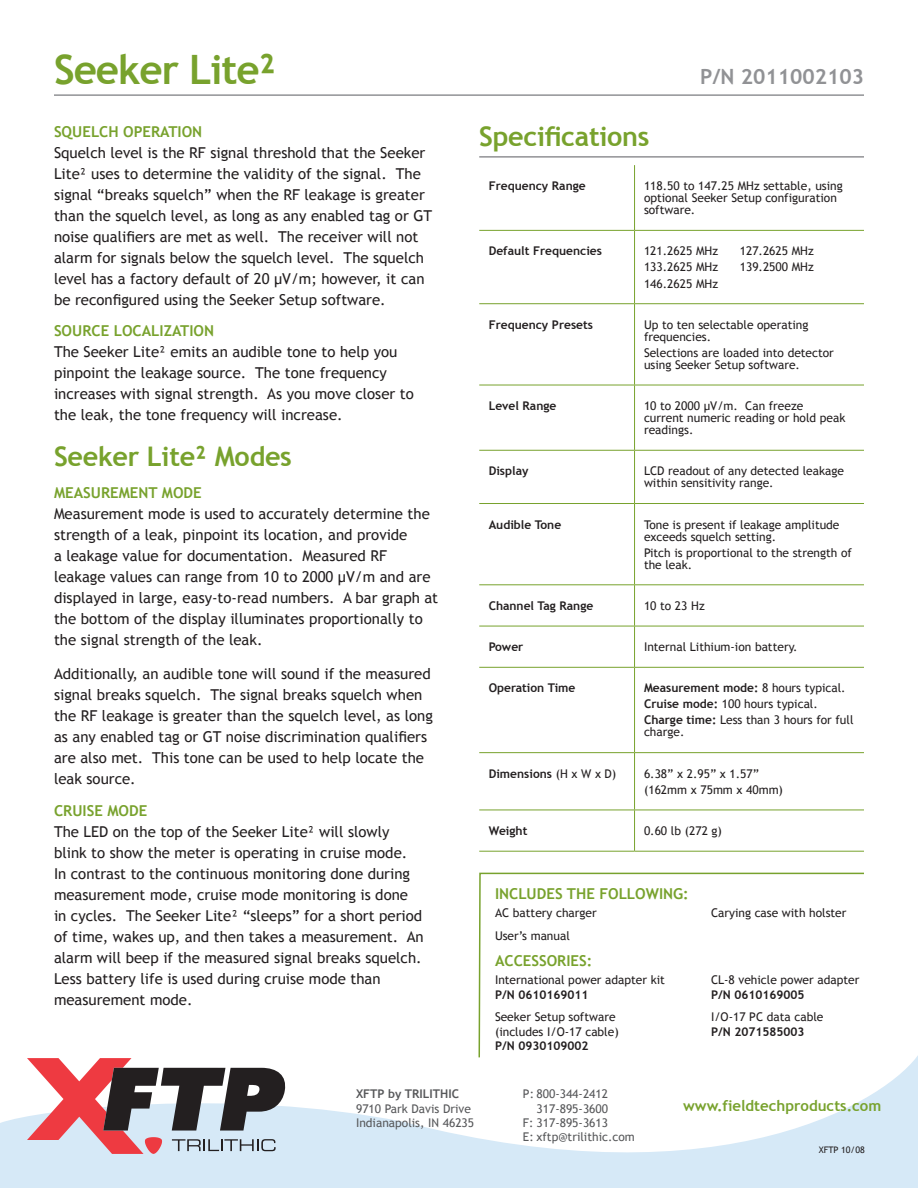
<style>
.page{position:relative;width:918px;height:1188px;background:#fff}
.page>*{position:absolute;margin:0;border:0;box-sizing:border-box;transform-origin:0 0}
.Title_-_page_2{font:700 40.5px "Trebuchet MS";letter-spacing:-.025em;color:#78a22d}
.Headline_1{font:700 27px "Trebuchet MS";letter-spacing:-.01em;color:#78a22d}
.Sub_Title{font:700 21px "Trebuchet MS";color:#919295}
.Body_Text{font:15px/21px "Trebuchet MS";color:#231f20}
.Headline_3{font:700 15px "Trebuchet MS";color:#78a22d}
.Accessory_Headline{font:700 15px "Trebuchet MS";color:#78a22d}
.Footer_Web{font:700 15px "Trebuchet MS";color:#78a22d}
.Table_Text{font:12px/12px "Trebuchet MS";color:#231f20}
.Table_Text-2{font:700 12px "Trebuchet MS";color:#231f20}
.Notes_Text_Bulleted{font:12px "Trebuchet MS";color:#231f20}
.t1{font:12px "Trebuchet MS";color:#57585a}
.Notes_Text_Bulleted-2{font:700 12px "Trebuchet MS";color:#231f20}
.t2{font:700 12px "Trebuchet MS";color:#57585a}
.Rev_Level{font:9px "Trebuchet MS";color:#231f20}
.s1{font-weight:400}
.s2{font-weight:700}
</style>
<div class="page">
<svg style="left:0;top:1055px;width:918px;height:133px"></svg>
<svg style="left:27px;top:1058px;width:258px;height:96px"></svg>
<hr style="left:54px;top:94px;width:810px;height:2px;background:#919295">
<hr style="left:479px;top:156px;width:385px;height:2px;background:#919295">
<hr style="left:634px;top:165px;width:1px;height:65px;background:#78a22d">
<hr style="left:479px;top:230px;width:156px;height:1px;background:#78a22d">
<hr style="left:635px;top:230px;width:229px;height:1px;background:#78a22d">
<hr style="left:634px;top:231px;width:1px;height:72px;background:#78a22d">
<hr style="left:479px;top:303px;width:156px;height:1px;background:#78a22d">
<hr style="left:635px;top:303px;width:229px;height:1px;background:#78a22d">
<hr style="left:634px;top:304px;width:1px;height:81px;background:#78a22d">
<hr style="left:479px;top:385px;width:156px;height:1px;background:#78a22d">
<hr style="left:635px;top:385px;width:229px;height:1px;background:#78a22d">
<hr style="left:634px;top:385px;width:1px;height:65px;background:#78a22d">
<hr style="left:479px;top:450px;width:156px;height:1px;background:#78a22d">
<hr style="left:635px;top:450px;width:229px;height:1px;background:#78a22d">
<hr style="left:634px;top:451px;width:1px;height:52px;background:#78a22d">
<hr style="left:479px;top:503px;width:156px;height:1px;background:#78a22d">
<hr style="left:635px;top:503px;width:229px;height:1px;background:#78a22d">
<hr style="left:634px;top:504px;width:1px;height:80px;background:#78a22d">
<hr style="left:479px;top:584px;width:156px;height:1px;background:#78a22d">
<hr style="left:635px;top:584px;width:229px;height:1px;background:#78a22d">
<hr style="left:634px;top:585px;width:1px;height:41px;background:#78a22d">
<hr style="left:479px;top:626px;width:156px;height:1px;background:#78a22d">
<hr style="left:635px;top:626px;width:229px;height:1px;background:#78a22d">
<hr style="left:634px;top:626px;width:1px;height:41px;background:#78a22d">
<hr style="left:479px;top:667px;width:156px;height:1px;background:#78a22d">
<hr style="left:635px;top:667px;width:229px;height:1px;background:#78a22d">
<hr style="left:634px;top:668px;width:1px;height:84px;background:#78a22d">
<hr style="left:479px;top:752px;width:156px;height:1px;background:#78a22d">
<hr style="left:635px;top:752px;width:229px;height:1px;background:#78a22d">
<hr style="left:634px;top:753px;width:1px;height:57px;background:#78a22d">
<hr style="left:479px;top:810px;width:156px;height:1px;background:#78a22d">
<hr style="left:635px;top:810px;width:229px;height:1px;background:#78a22d">
<hr style="left:634px;top:810px;width:1px;height:41px;background:#78a22d">
<hr style="left:479px;top:851px;width:156px;height:1px;background:#78a22d">
<hr style="left:635px;top:851px;width:229px;height:1px;background:#78a22d">
<svg style="left:478px;top:872px;width:388px;height:187px"></svg>
<p class="Title_-_page_2" style="left:54px;top:44px;width:225px">Seeker Lite²</p>
<p class="Headline_3" style="left:54px;top:122px;width:38px">Squelch</p>
<p class="Headline_3" style="left:123px;top:122px;width:81px">Operatio n</p>
<p class="Body_Text" style="left:54px;top:142px;width:380px">Squelch level is the RF signal threshold that the Seeker Lite² uses to determine the validity of the signal. The signal “breaks squelch” when the RF leakage is greater than the squelch level, as long as any enabled tag or GT noise qualifiers are met as well. The receiver will not alarm for signals below the squelch level. The squelch level has a factory default of 20 μV/m; however, it can be reconfigured using the Seeker Setup software.</p>
<p class="Headline_3" style="left:54px;top:322px;width:38px">Source</p>
<p class="Headline_3" style="left:114px;top:322px;width:102px">Locali zatio n</p>
<p class="Body_Text" style="left:54px;top:342px;width:361px">The Seeker Lite² emits an audible tone to help you pinpoint the leakage source. The tone frequency increases with signal strength. As you move closer to the leak, the tone frequency will increase.</p>
<p class="Headline_1" style="left:54px;top:440px;width:239px">Seeker Lite² Modes</p>
<p class="Headline_3" style="left:54px;top:483px;width:57px">Measureme</p>
<p class="Headline_3" style="left:138px;top:483px;width:45px">nt Mode</p>
<p class="Body_Text" style="left:54px;top:503px;width:386px">Measurement mode is used to accurately determine the strength of a leak, pinpoint its location, and provide<br>a leakage value for documentation. Measured RF leakage values can range from 10 to 2000 μV/m and are displayed in large, easy-to-read numbers. A bar graph at the bottom of the display illuminates proportionally to the signal strength of the leak.</p>
<p class="Body_Text" style="left:54px;top:664px;width:380px">Additionally, an audible tone will sound if the measured signal breaks squelch. The signal breaks squelch when the RF leakage is greater than the squelch level, as long as any enabled tag or GT noise discrimination qualifiers are also met. This tone can be used to help locate the leak source.</p>
<p class="Headline_3" style="left:54px;top:801px;width:75px">Cruise Mode</p>
<p class="Body_Text" style="left:54px;top:821px;width:371px">The LED on the top of the Seeker Lite² will slowly blink to show the meter is operating in cruise mode.<br>In contrast to the continuous monitoring done during measurement mode, cruise mode monitoring is done in cycles. The Seeker Lite² “sleeps” for a short period of time, wakes up, and then takes a measurement. An alarm will beep if the measured signal breaks squelch.<br>Less battery life is used during cruise mode than measurement mode.</p>
<p class="Headline_1" style="left:479px;top:119px;width:172px">Specifications</p>
<p class="Sub_Title" style="left:700px;top:63px;width:165px">P/N 2011002103</p>
<p class="Table_Text-2" style="left:489px;top:178px;width:98px">Frequency Range</p>
<p class="Table_Text" style="left:644px;top:180px;width:200px">118.50 to 147.25 MHz settable, using optional Seeker Setup configuration software.</p>
<p class="Table_Text-2" style="left:489px;top:244px;width:115px">Default Frequencies</p>
<p class="Table_Text" style="left:644px;top:245px;width:76px">121.2625 MHz</p>
<p class="Table_Text" style="left:740px;top:245px;width:76px">127.2625 MHz</p>
<p class="Table_Text" style="left:644px;top:261px;width:76px">133.2625 MHz</p>
<p class="Table_Text" style="left:740px;top:261px;width:76px">139.2500 MHz</p>
<p class="Table_Text" style="left:644px;top:277px;width:76px">146.2625 MHz</p>
<p class="Table_Text-2" style="left:489px;top:317px;width:106px">Frequency Presets</p>
<p class="Table_Text" style="left:644px;top:319px;width:166px">Up to ten selectable operating frequencies.</p>
<p class="Table_Text" style="left:644px;top:347px;width:191px">Selections are loaded into detector using Seeker Setup software.</p>
<p class="Table_Text-2" style="left:489px;top:398px;width:69px">Level Range</p>
<p class="Table_Text" style="left:644px;top:400px;width:203px">10 to 2000 μV/m. Can freeze current numeric reading or hold peak readings.</p>
<p class="Table_Text-2" style="left:489px;top:464px;width:41px">Display</p>
<p class="Table_Text" style="left:644px;top:465px;width:201px">LCD readout of any detected leakage within sensitivity range.</p>
<p class="Table_Text-2" style="left:489px;top:517px;width:74px">Audible Tone</p>
<p class="Table_Text" style="left:644px;top:518px;width:197px">Tone is present if leakage amplitude exceeds squelch setting.</p>
<p class="Table_Text" style="left:644px;top:547px;width:209px">Pitch is proportional to the strength of the leak.</p>
<p class="Table_Text-2" style="left:489px;top:598px;width:106px">Channel Tag Range</p>
<p class="Table_Text" style="left:644px;top:600px;width:62px">10 to 23 Hz</p>
<p class="Table_Text-2" style="left:489px;top:639px;width:36px">Power</p>
<p class="Table_Text" style="left:644px;top:641px;width:155px">Internal Lithium-ion battery.</p>
<p class="Table_Text-2" style="left:489px;top:681px;width:88px">Operation Time</p>
<p class="Table_Text-2" style="left:644px;top:681px;width:203px">Measurement mode: <span class="s1">8 hours typical.</span></p>
<p class="Table_Text" style="left:644px;top:698px;width:175px"><span class="s2">Cruise mode:</span> 100 hours typical.</p>
<p class="Table_Text" style="left:644px;top:714px;width:211px"><span class="s2">Charge time:</span> Less than 3 hours for full charge.</p>
<p class="Table_Text-2" style="left:489px;top:766px;width:129px">Dimensions <span class="s1">(H x W x D)</span></p>
<p class="Table_Text" style="left:644px;top:768px;width:117px">6.38” x 2.95” x 1.57”</p>
<p class="Table_Text" style="left:644px;top:784px;width:141px">(162mm x 75mm x 40mm)</p>
<p class="Table_Text-2" style="left:489px;top:823px;width:40px">Weight</p>
<p class="Table_Text" style="left:644px;top:825px;width:80px">0.60 lb (272 g)</p>
<p class="Accessory_Headline" style="left:495px;top:884px;width:195px">INCLUDES THE FOLLOWING:</p>
<p class="Notes_Text_Bulleted" style="left:495px;top:906px;width:103px">AC battery charger</p>
<p class="Notes_Text_Bulleted" style="left:711px;top:906px;width:137px">Carying case with holster</p>
<p class="Notes_Text_Bulleted" style="left:495px;top:928px;width:76px">User’s manual</p>
<p class="Accessory_Headline" style="left:495px;top:951px;width:99px">ACCESSORIES:</p>
<p class="Notes_Text_Bulleted" style="left:495px;top:973px;width:171px">International power adapter kit</p>
<p class="Notes_Text_Bulleted" style="left:711px;top:973px;width:150px">CL-8 vehicle power adapter</p>
<p class="Notes_Text_Bulleted-2" style="left:495px;top:987px;width:95px">P/N 0610169011</p>
<p class="Notes_Text_Bulleted-2" style="left:711px;top:987px;width:95px">P/N 0610169005</p>
<p class="Notes_Text_Bulleted" style="left:495px;top:1010px;width:122px">Seeker Setup software</p>
<p class="Notes_Text_Bulleted" style="left:711px;top:1010px;width:114px">I/O-17 PC data cable</p>
<p class="Notes_Text_Bulleted" style="left:495px;top:1024px;width:125px">(includes I/O-17 cable)</p>
<p class="Notes_Text_Bulleted-2" style="left:711px;top:1024px;width:95px">P/N 2071585003</p>
<p class="Notes_Text_Bulleted-2" style="left:495px;top:1038px;width:95px">P/N 0930109002</p>
<p class="t2" style="left:356px;top:1087px;width:104px">XFTP by TRILITHIC</p>
<p class="t1" style="left:356px;top:1101px;width:116px">9710 Park Davis Drive</p>
<p class="t1" style="left:356px;top:1115px;width:120px">Indianapolis, IN 46235</p>
<p class="t1" style="left:523px;top:1087px;width:87px">P: 800-344-2412</p>
<p class="t1" style="left:536px;top:1101px;width:73px">317-895-3600</p>
<p class="t1" style="left:523px;top:1115px;width:87px">F: 317-895-3613</p>
<p class="t1" style="left:523px;top:1129px;width:113px">E: xftp@trilithic.com</p>
<p class="Footer_Web" style="left:683px;top:1096px;width:200px">www.fieldtechproducts.com</p>
<p class="Rev_Level" style="left:819px;top:1144px;width:48px">XFTP 10/08</p>
</div>
